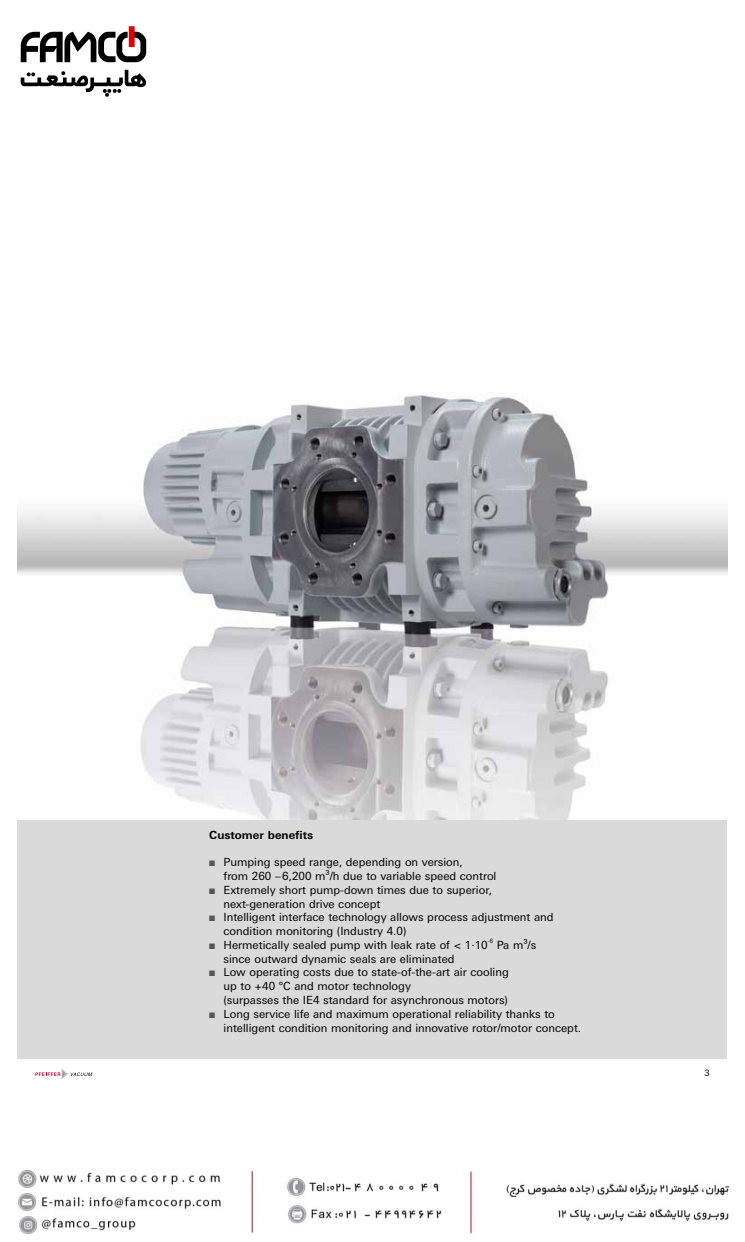
<style>
.page{position:relative;width:745px;height:1242px;background:#fff}
.page>*{position:absolute;margin:0;border:0;box-sizing:border-box;transform-origin:0 0}
.t1{font:11.25px/13.8px "Univers Next W1 G";color:#000}
.t2{font:700 11.25px "Univers Next W1 G";color:#000}
.t3{font:8.75px "Univers Next W1 G";color:#000}
.t4{font:5.88px "Univers Next W1 G";color:#000}
.s1{color:#565656}
</style>
<div class="page">
<svg style="left:35px;top:1069px;width:57px;height:10px"></svg>
<div style="left:18px;top:819px;width:708px;height:240px;background:#dadada"></div>
<img style="left:18px;top:392px;width:708px;height:427px">
<img style="left:20px;top:26px;width:127px;height:71px">
<img style="left:18px;top:1170px;width:710px;height:62px">
<p class="t2" style="left:209px;top:828px;width:105px">Customer benefits</p>
<p class="t1" style="left:223px;top:855px;width:274px;text-indent:-14px"><span class="s1">■</span> Pumping speed range, depending on version,<br>from 260 –6,200 m³/h due to variable speed control</p>
<p class="t1" style="left:223px;top:883px;width:270px;text-indent:-14px"><span class="s1">■</span> Extremely short pump-down times due to superior, next-generation drive concept</p>
<p class="t1" style="left:223px;top:910px;width:331px;text-indent:-14px"><span class="s1">■</span> Intelligent interface technology allows process adjustment and condition monitoring (Industry 4.0)</p>
<p class="t1" style="left:209px;top:938px;width:280px"><span class="s1">■</span> Hermetically sealed pump with leak rate of &lt; 1·10</p>
<p class="t4" style="left:487px;top:937px;width:7px">-6</p>
<p class="t1" style="left:496px;top:938px;width:41px">Pa m³/s</p>
<p class="t1" style="left:223px;top:951px;width:232px">since outward dynamic seals are eliminated</p>
<p class="t1" style="left:223px;top:965px;width:287px;text-indent:-14px"><span class="s1">■</span> Low operating costs due to state-of-the-art air cooling up to +40 °C and motor technology<br>(surpasses the IE4 standard for asynchronous motors)</p>
<p class="t1" style="left:223px;top:1006px;width:359px;text-indent:-14px"><span class="s1">■</span> Long service life and maximum operational reliability thanks to intelligent condition monitoring and innovative rotor/motor concept.</p>
<p class="t3" style="left:704px;top:1068px;width:7px">3</p>
</div>
